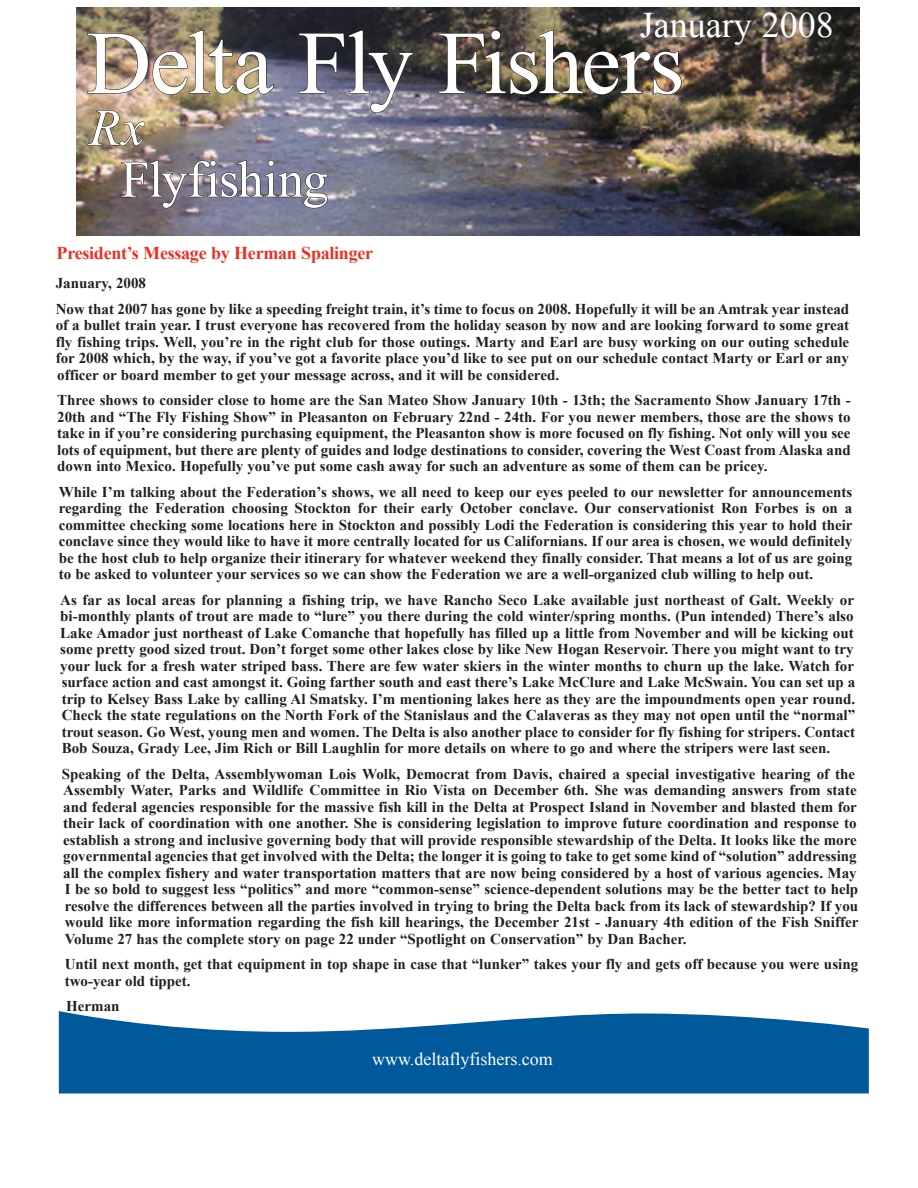
<style>
.page{position:relative;width:918px;height:1188px;background:#fff}
.page>*{position:absolute;margin:0;border:0;box-sizing:border-box;transform-origin:0 0}
.Photo_head{font:89.85px "Times New Roman";letter-spacing:-.025em;color:#fff}
.Photo_head-2{font:51.75px "Times New Roman";letter-spacing:-.02em;color:#fff}
.Photo_head-3{font:italic 51.75px "Times New Roman";color:#fff}
.Publication_informat{font:36px "Times New Roman";color:#fff}
.Kicker{font:700 18px "Times New Roman";letter-spacing:-.015em;color:#ee2e22}
.t1{font:18px "Times New Roman";color:#fff}
.Body{font:700 15px/16.5px "Times New Roman";color:#231f20;text-align:justify}
</style>
<div class="page">
<svg style="left:59px;top:1011px;width:810px;height:83px;background:#2470a9"></svg>
<img style="left:76px;top:7px;width:783px;height:229px">
<img style="left:88px;top:30px;width:185px;height:65px">
<svg style="left:299px;top:30px;width:114px;height:83px;background:#504f5d"></svg>
<img style="left:439px;top:30px;width:243px;height:65px">
<svg style="left:88px;top:110px;width:57px;height:36px;background:#97856a"></svg>
<svg style="left:121px;top:160px;width:207px;height:48px;background:#726e7d"></svg>
<p class="Publication_informat" style="left:640px;top:1px;width:195px">January 2008</p>
<p class="Photo_head" style="left:86px;top:3px;width:599px">Delta Fly Fishers</p>
<p class="Photo_head-3" style="left:89px;top:92px;width:57px">Rx</p>
<p class="Photo_head-2" style="left:121px;top:145px;width:209px">Flyfishing</p>
<p class="Kicker" style="left:57px;top:241px;width:318px">President’s Message by Herman Spalinger</p>
<p class="Body" style="left:56px;top:275px;width:92px">January, 2008</p>
<p class="Body" style="left:56px;top:300px;width:795px">Now that 2007 has gone by like a speeding freight train, it’s time to focus on 2008. Hopefully it will be an Amtrak year instead of a bullet train year. I trust everyone has recovered from the holiday season by now and are looking forward to some great fly fishing trips. Well, you’re in the right club for those outings. Marty and Earl are busy working on our outing schedule for 2008 which, by the way, if you’ve got a favorite place you’d like to see put on our schedule contact Marty or Earl or any officer or board member to get your message across, and it will be considered.</p>
<p class="Body" style="left:57px;top:392px;width:795px">Three shows to consider close to home are the San Mateo Show January 10th - 13th; the Sacramento Show January 17th - 20th and “The Fly Fishing Show” in Pleasanton on February 22nd - 24th. For you newer members, those are the shows to take in if you’re considering purchasing equipment, the Pleasanton show is more focused on fly fishing. Not only will you see lots of equipment, but there are plenty of guides and lodge destinations to consider, covering the West Coast from Alaska and down into Mexico. Hopefully you’ve put some cash away for such an adventure as some of them can be pricey.</p>
<p class="Body" style="left:59px;top:483px;width:795px">While I’m talking about the Federation’s shows, we all need to keep our eyes peeled to our newsletter for announcements regarding the Federation choosing Stockton for their early October conclave. Our conservationist Ron Forbes is on a committee checking some locations here in Stockton and possibly Lodi the Federation is considering this year to hold their conclave since they would like to have it more centrally located for us Californians. If our area is chosen, we would definitely be the host club to help organize their itinerary for whatever weekend they finally consider. That means a lot of us are going to be asked to volunteer your services so we can show the Federation we are a well-organized club willing to help out.</p>
<p class="Body" style="left:60px;top:591px;width:796px">As far as local areas for planning a fishing trip, we have Rancho Seco Lake available just northeast of Galt. Weekly or bi-monthly plants of trout are made to “lure” you there during the cold winter/spring months. (Pun intended) There’s also Lake Amador just northeast of Lake Comanche that hopefully has filled up a little from November and will be kicking out some pretty good sized trout. Don’t forget some other lakes close by like New Hogan Reservoir. There you might want to try your luck for a fresh water striped bass. There are few water skiers in the winter months to churn up the lake. Watch for surface action and cast amongst it. Going farther south and east there’s Lake McClure and Lake McSwain. You can set up a trip to Kelsey Bass Lake by calling Al Smatsky. I’m mentioning lakes here as they are the impoundments open year round.<br>Check the state regulations on the North Fork of the Stanislaus and the Calaveras as they may not open until the “normal” trout season. Go West, young men and women. The Delta is also another place to consider for fly fishing for stripers. Contact Bob Souza, Grady Lee, Jim Rich or Bill Laughlin for more details on where to go and where the stripers were last seen.</p>
<p class="Body" style="left:62px;top:765px;width:798px;text-align:left">Speaking of the Delta, Assemblywoman Lois Wolk, Democrat from Davis, chaired a special investigative hearing of the Assembly Water, Parks and Wildlife Committee in Rio Vista on December 6th. She was demanding answers from state and federal agencies responsible for the massive fish kill in the Delta at Prospect Island in November and blasted them for their lack of coordination with one another. She is considering legislation to improve future coordination and response to establish a strong and inclusive governing body that will provide responsible stewardship of the Delta. It looks like the more governmental agencies that get involved with the Delta; the longer it is going to take to get some kind of “solution” addressing all the complex fishery and water transportation matters that are now being considered by a host of various agencies. May I be so bold to suggest less “politics” and more “common-sense” science-dependent solutions may be the better tact to help resolve the differences between all the parties involved in trying to bring the Delta back from its lack of stewardship? If you would like more information regarding the fish kill hearings, the December 21st - January 4th edition of the Fish Sniffer Volume 27 has the complete story on page 22 under “Spotlight on Conservation” by Dan Bacher.</p>
<p class="Body" style="left:65px;top:956px;width:795px">Until next month, get that equipment in top shape in case that “lunker” takes your fly and gets off because you were using two-year old tippet.</p>
<p class="Body" style="left:66px;top:998px;width:55px">Herman</p>
<p class="t1" style="left:372px;top:1046px;width:182px">www.deltaflyfishers.com</p>
</div>
